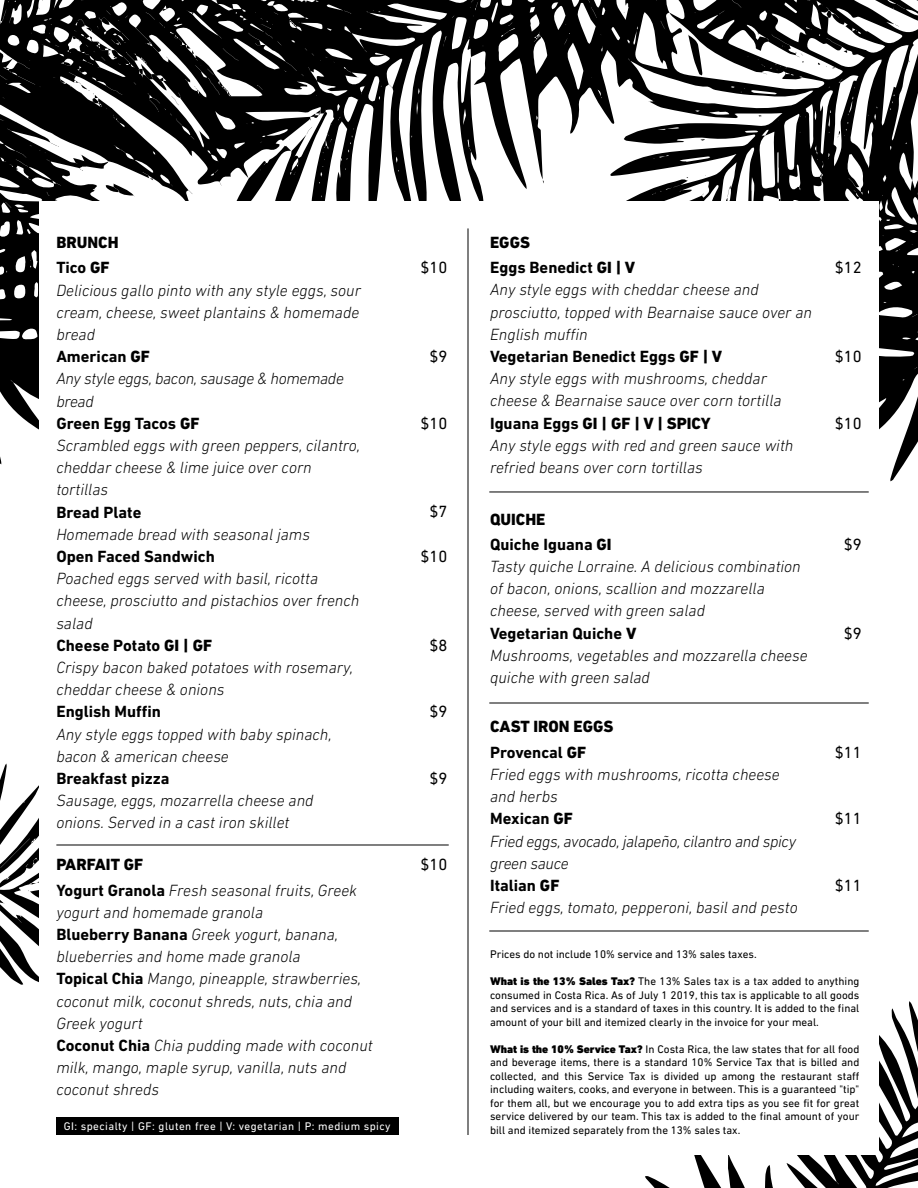
<style>
.page{position:relative;width:918px;height:1188px;background:#fff}
.page>*{position:absolute;margin:0;border:0;box-sizing:border-box;transform-origin:0 0}
.t1{font:italic 300 16.5px/22.2px "DIN Next LT Pro";color:#000}
.t2{font:700 16.5px/25.3px "DIN Next LT Pro";color:#000}
.t3{font:800 16.5px/25.3px "DIN Next LT Pro";color:#000}
.t4{font:16.5px "DIN Next LT Pro";color:#000}
.t5{font:11.25px/13.5px "DIN Next LT Pro";color:#000;text-align:justify}
.t6{font:11.25px "DIN Next LT Pro";letter-spacing:.04em;color:#fff}
.s1{font-weight:700}
.s2{font-weight:700;font-style:normal}
.s3{font-weight:800;font-style:normal}
.s4{font-weight:800}
.s5{font-weight:900}
</style>
<div class="page">
<svg style="left:0;top:0;width:918px;height:481px;fill:#000"></svg>
<svg style="left:0;top:103px;width:135px;height:330px;fill:#000"></svg>
<svg style="left:0;top:372px;width:1px;height:92px"></svg>
<svg style="left:60px;top:79px;width:6px;height:4px"></svg>
<svg style="left:727px;top:186px;width:4px;height:11px"></svg>
<svg style="left:55px;top:199px;width:9px;height:2px"></svg>
<svg style="left:79px;top:166px;width:7px;height:5px"></svg>
<svg style="left:189px;top:190px;width:4px;height:5px"></svg>
<svg style="left:106px;top:183px;width:29px;height:13px"></svg>
<svg style="left:149px;top:178px;width:5px;height:3px"></svg>
<svg style="left:645px;top:1001px;width:273px;height:187px"></svg>
<svg style="left:664px;top:200px;width:28px;height:1px"></svg>
<svg style="left:0;top:764px;width:39px;height:221px"></svg>
<svg style="left:389px;top:84px;width:3px;height:4px"></svg>
<svg style="left:50px;top:143px;width:9px;height:4px"></svg>
<svg style="left:688px;top:34px;width:14px;height:41px"></svg>
<svg style="left:762px;top:72px;width:6px;height:3px"></svg>
<svg style="left:791px;top:48px;width:13px;height:15px"></svg>
<svg style="left:826px;top:66px;width:13px;height:4px"></svg>
<svg style="left:187px;top:45px;width:9px;height:10px"></svg>
<svg style="left:220px;top:81px;width:12px;height:15px"></svg>
<svg style="left:838px;top:131px;width:2px;height:6px"></svg>
<svg style="left:195px;top:86px;width:4px;height:5px"></svg>
<svg style="left:137px;top:57px;width:43px;height:49px"></svg>
<svg style="left:290px;top:21px;width:7px;height:7px"></svg>
<svg style="left:825px;top:11px;width:9px;height:8px"></svg>
<svg style="left:74px;top:79px;width:28px;height:28px"></svg>
<svg style="left:64px;top:12px;width:60px;height:54px"></svg>
<svg style="left:229px;top:110px;width:100px;height:91px"></svg>
<div style="left:39px;top:201px;width:840px;height:954px;background:#fff"></div>
<hr style="left:468px;top:228px;width:1px;height:907px;background:#000">
<hr style="left:489px;top:492px;width:380px;height:1px;background:#000">
<hr style="left:489px;top:703px;width:380px;height:1px;background:#000">
<hr style="left:489px;top:931px;width:380px;height:1px;background:#000">
<hr style="left:56px;top:845px;width:393px;height:1px;background:#000">
<div style="left:56px;top:1117px;width:343px;height:18px;background:#000"></div>
<p class="t3" style="left:56px;top:230px;width:64px">BRUNCH<br><span class="s1">Tico</span> GF</p>
<p class="t1" style="left:56px;top:279px;width:306px">Delicious gallo pinto with any style eggs, sour cream, cheese, sweet plantains &amp; homemade bread<br><span class="s2">American</span> <span class="s3">GF<br></span>Any style eggs, bacon, sausage &amp; homemade bread<br><span class="s2">Green Egg Tacos</span> <span class="s3">GF<br></span>Scrambled eggs with green peppers, cilantro, cheddar cheese &amp; lime juice over corn tortillas</p>
<p class="t2" style="left:56px;top:499px;width:87px">Bread Plate</p>
<p class="t1" style="left:56px;top:523px;width:255px">Homemade bread with seasonal jams</p>
<p class="t2" style="left:56px;top:544px;width:160px">Open Faced Sandwich</p>
<p class="t1" style="left:56px;top:567px;width:305px">Poached eggs served with basil, ricotta cheese, prosciutto and pistachios over french salad<br><span class="s2">Cheese Potato</span> <span class="s3">GI | GF<br></span>Crispy bacon baked potatoes with rosemary, cheddar cheese &amp; onions</p>
<p class="t2" style="left:56px;top:699px;width:106px">English Muffin</p>
<p class="t1" style="left:56px;top:723px;width:277px">Any style eggs topped with baby spinach, bacon &amp; american cheese</p>
<p class="t2" style="left:56px;top:766px;width:115px">Breakfast pizza</p>
<p class="t1" style="left:56px;top:789px;width:259px">Sausage, eggs, mozarrella cheese and onions. Served in a cast iron skillet</p>
<p class="t4" style="left:421px;top:258px;width:28px">$10</p>
<p class="t4" style="left:429px;top:347px;width:19px">$9</p>
<p class="t4" style="left:421px;top:414px;width:28px">$10</p>
<p class="t4" style="left:429px;top:502px;width:19px">$7</p>
<p class="t4" style="left:421px;top:547px;width:28px">$10</p>
<p class="t4" style="left:429px;top:636px;width:19px">$8</p>
<p class="t4" style="left:429px;top:702px;width:19px">$9</p>
<p class="t4" style="left:429px;top:769px;width:19px">$9</p>
<p class="t3" style="left:56px;top:852px;width:88px">PARFAIT GF</p>
<p class="t4" style="left:421px;top:855px;width:28px">$10</p>
<p class="t1" style="left:56px;top:879px;width:318px"><span class="s2">Yogurt Granola</span> Fresh seasonal fruits, Greek yogurt and homemade granola<br><span class="s2">Blueberry Banana</span> Greek yogurt, banana, blueberries and home made granola<br><span class="s2">Topical Chia</span> Mango, pineapple, strawberries, coconut milk, coconut shreds, nuts, chia and Greek yogurt<br><span class="s2">Coconut Chia</span> Chia pudding made with coconut milk, mango, maple syrup, vanilla, nuts and coconut shreds</p>
<p class="t6" style="left:64px;top:1119px;width:328px">GI: specialty | GF: gluten free | V: vegetarian | P: medium spicy</p>
<p class="t2" style="left:490px;top:229px;width:147px"><span class="s4">EGGS<br></span>Eggs Benedict <span class="s4">GI | V</span></p>
<p class="t1" style="left:490px;top:279px;width:324px">Any style eggs with cheddar cheese and prosciutto, topped with Bearnaise sauce over an English muffin<br><span class="s2">Vegetarian Benedict Eggs</span> <span class="s3">GF | V<br></span>Any style eggs with mushrooms, cheddar cheese &amp; Bearnaise sauce over corn tortilla <span class="s2">Iguana Eggs</span> <span class="s3">GI | GF | V | SPICY<br></span>Any style eggs with red and green sauce with refried beans over corn tortillas</p>
<p class="t2" style="left:490px;top:506px;width:123px"><span class="s4">QUICHE<br></span>Quiche Iguana <span class="s4">GI</span></p>
<p class="t1" style="left:490px;top:555px;width:319px">Tasty quiche Lorraine. A delicious combination of bacon, onions, scallion and mozzarella cheese, served with green salad<br><span class="s2">Vegetarian Quiche</span> <span class="s3">V<br></span>Mushrooms, vegetables and mozzarella cheese quiche with green salad</p>
<p class="t3" style="left:490px;top:714px;width:125px">CAST IRON EGGS<br><span class="s1">Provencal</span> GF</p>
<p class="t1" style="left:490px;top:763px;width:309px">Fried eggs with mushrooms, ricotta cheese and herbs<br><span class="s2">Mexican</span> <span class="s3">GF<br></span>Fried eggs, avocado, jalapeño, cilantro and spicy green sauce<br><span class="s2">Italian</span> <span class="s3">GF<br></span>Fried eggs, tomato, pepperoni, basil and pesto</p>
<p class="t4" style="left:835px;top:258px;width:28px">$12</p>
<p class="t4" style="left:835px;top:347px;width:28px">$10</p>
<p class="t4" style="left:835px;top:413px;width:28px">$10</p>
<p class="t4" style="left:844px;top:535px;width:19px">$9</p>
<p class="t4" style="left:844px;top:624px;width:19px">$9</p>
<p class="t4" style="left:835px;top:743px;width:28px">$11</p>
<p class="t4" style="left:835px;top:809px;width:28px">$11</p>
<p class="t4" style="left:835px;top:876px;width:28px">$11</p>
<p class="t5" style="left:490px;top:947px;width:268px">Prices do not include 10% service and 13% sales taxes.</p>
<p class="t5" style="left:490px;top:974px;width:371px"><span class="s5">What is the 13% Sales Tax?</span> The 13% Sales tax is a tax added to anything consumed in Costa Rica. As of July 1 2019, this tax is applicable to all goods and services and is a standard of taxes in this country. It is added to the final amount of your bill and itemized clearly in the invoice for your meal.</p>
<p class="t5" style="left:490px;top:1042px;width:371px"><span class="s5">What is the 10% Service Tax?</span> In Costa Rica, the law states that for all food and beverage items, there is a standard 10% Service Tax that is billed and collected, and this Service Tax is divided up among the restaurant staff including waiters, cooks, and everyone in between. This is a guaranteed "tip" for them all, but we encourage you to add extra tips as you see fit for great service delivered by our team. This tax is added to the final amount of your bill and itemized separately from the 13% sales tax.</p>
</div>
